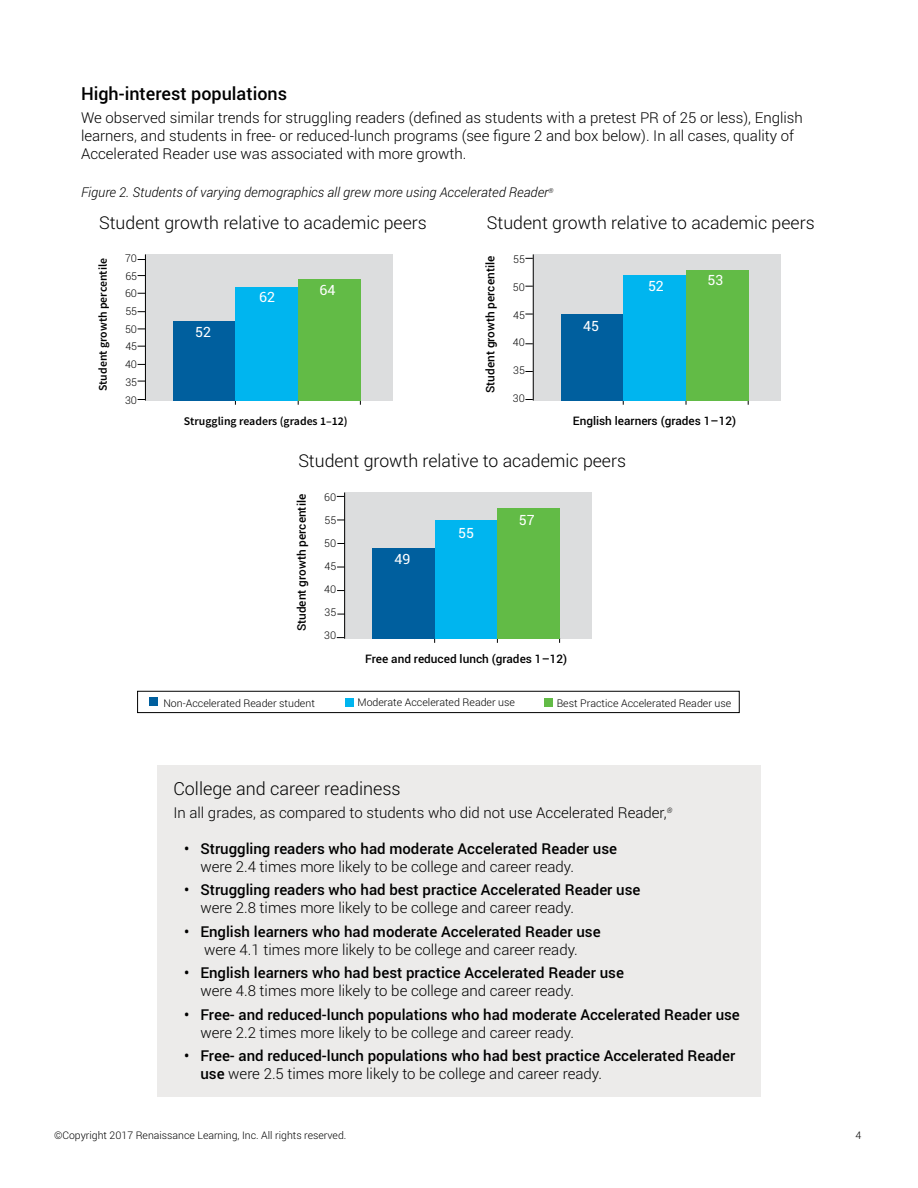
<style>
.page{position:relative;width:918px;height:1188px;background:#fff}
.page>*{position:absolute;margin:0;border:0;box-sizing:border-box;transform-origin:0 0}
.t1{font:300 18px "Roboto";color:#000}
.t2{font:500 18px "Roboto";color:#000}
.t3{font:300 17.7px "Roboto";color:#000}
.t4{font:300 15px/18px "Roboto";color:#000}
.t5{font:500 15px/18px "Roboto";color:#000}
.t6{font:14.1px "Roboto";color:#fff}
.t7{font:italic 300 13.5px "Roboto";color:#000}
.t8{font:500 11.85px "Roboto";color:#000}
.t9{font:600 11.85px "Source Sans Pro";color:#000}
.t10{font:300 10.65px/17.7px "Roboto";color:#000;text-align:justify}
.t11{font:300 10.5px "Roboto";color:#000}
.s1{font-weight:300}
</style>
<div class="page">
<div style="left:145px;top:254px;width:248px;height:147px;background:#dcddde"></div>
<hr style="left:145px;top:254px;width:1px;height:147px;background:#000">
<div style="left:174px;top:321px;width:62px;height:80px;background:#005f9e"></div>
<div style="left:236px;top:287px;width:62px;height:114px;background:#00b5ef"></div>
<div style="left:298px;top:279px;width:63px;height:122px;background:#62bb46"></div>
<div style="left:533px;top:254px;width:248px;height:147px;background:#dcddde"></div>
<hr style="left:533px;top:254px;width:1px;height:147px;background:#000">
<div style="left:561px;top:314px;width:63px;height:87px;background:#005f9e"></div>
<div style="left:624px;top:275px;width:62px;height:126px;background:#00b5ef"></div>
<div style="left:686px;top:270px;width:62px;height:131px;background:#62bb46"></div>
<div style="left:345px;top:493px;width:247px;height:146px;background:#dcddde"></div>
<hr style="left:344px;top:493px;width:1px;height:146px;background:#000">
<div style="left:373px;top:548px;width:62px;height:91px;background:#005f9e"></div>
<div style="left:435px;top:520px;width:62px;height:119px;background:#00b5ef"></div>
<div style="left:497px;top:509px;width:63px;height:130px;background:#62bb46"></div>
<div style="left:149px;top:697px;width:9px;height:9px;background:#005f9e"></div>
<div style="left:544px;top:698px;width:9px;height:9px;background:#62bb46"></div>
<div style="left:345px;top:698px;width:8px;height:9px;background:#00b5ef"></div>
<div style="left:137px;top:691px;width:602px;height:22px;border:1px solid #000"></div>
<div style="left:157px;top:765px;width:604px;height:331px;background:#ecebea"></div>
<p class="t2" style="left:81px;top:81px;width:208px">High-interest populations</p>
<p class="t4" style="left:81px;top:108px;width:723px">We observed similar trends for struggling readers (defined as students with a pretest PR of 25 or less), English learners, and students in free- or reduced-lunch programs (see figure 2 and box below). In all cases, quality of<br>Accelerated Reader use was associated with more growth.</p>
<p class="t7" style="left:81px;top:183px;width:474px">Figure 2. Students of varying demographics all grew more using Accelerated Reader<sup>®</sup></p>
<p class="t3" style="left:99px;top:210px;width:329px">Student growth relative to academic peers</p>
<p class="t3" style="left:487px;top:210px;width:329px">Student growth relative to academic peers</p>
<p class="t9" style="left:95px;top:391px;width:135px;rotate:-90deg">Student growth percentile</p>
<p class="t10" style="left:125px;top:249px;width:14px">70<br>65<br>60<br>55<br>50<br>45<br>40<br>35<br>30</p>
<p class="t6" style="left:195px;top:322px;width:17px">52</p>
<p class="t6" style="left:259px;top:287px;width:17px">62</p>
<p class="t6" style="left:320px;top:280px;width:17px">64</p>
<p class="t8" style="left:482px;top:393px;width:139px;rotate:-90deg">Student growth percentile</p>
<p class="t10" style="left:513px;top:250px;width:13px">55</p>
<p class="t10" style="left:513px;top:278px;width:14px">50</p>
<p class="t10" style="left:513px;top:306px;width:13px">45</p>
<p class="t10" style="left:513px;top:333px;width:14px">40</p>
<p class="t10" style="left:513px;top:361px;width:13px">35</p>
<p class="t10" style="left:513px;top:389px;width:14px">30</p>
<p class="t6" style="left:583px;top:316px;width:17px">45</p>
<p class="t6" style="left:648px;top:276px;width:17px">52</p>
<p class="t6" style="left:707px;top:270px;width:17px">53</p>
<p class="t9" style="left:184px;top:414px;width:165px">Struggling readers (grades 1–12)</p>
<p class="t8" style="left:573px;top:413px;width:165px">English learners (grades 1–12)</p>
<p class="t3" style="left:298px;top:448px;width:329px">Student growth relative to academic peers</p>
<p class="t8" style="left:293px;top:631px;width:139px;rotate:-90deg">Student growth percentile</p>
<p class="t10" style="left:324px;top:486px;width:14px;line-height:23px">60<br>55<br>50<br>45<br>40<br>35<br>30</p>
<p class="t6" style="left:395px;top:549px;width:17px">49</p>
<p class="t6" style="left:458px;top:523px;width:17px">55</p>
<p class="t6" style="left:519px;top:510px;width:17px">57</p>
<p class="t8" style="left:365px;top:651px;width:204px">Free and reduced lunch (grades 1–12)</p>
<p class="t10" style="left:163px;top:694px;width:153px">Non-Accelerated Reader student</p>
<p class="t10" style="left:357px;top:693px;width:159px">Moderate Accelerated Reader use</p>
<p class="t10" style="left:557px;top:694px;width:176px">Best Practice Accelerated Reader use</p>
<p class="t1" style="left:173px;top:776px;width:229px">College and career readiness</p>
<p class="t4" style="left:173px;top:803px;width:500px">In all grades, as compared to students who did not use Accelerated Reader,<sup>®</sup></p>
<p class="t5" style="left:184px;top:839px;width:434px">• Struggling readers who had moderate Accelerated Reader use</p>
<p class="t4" style="left:200px;top:857px;width:375px">were 2.4 times more likely to be college and career ready.</p>
<p class="t5" style="left:184px;top:880px;width:458px">• Struggling readers who had best practice Accelerated Reader use</p>
<p class="t4" style="left:200px;top:898px;width:375px">were 2.8 times more likely to be college and career ready.</p>
<p class="t5" style="left:184px;top:922px;width:418px">• English learners who had moderate Accelerated Reader use</p>
<p class="t4" style="left:204px;top:940px;width:375px">were 4.1 times more likely to be college and career ready.</p>
<p class="t5" style="left:184px;top:963px;width:441px">• English learners who had best practice Accelerated Reader use</p>
<p class="t4" style="left:200px;top:981px;width:375px">were 4.8 times more likely to be college and career ready.</p>
<p class="t5" style="left:184px;top:1005px;width:557px">• Free- and reduced-lunch populations who had moderate Accelerated Reader use</p>
<p class="t4" style="left:200px;top:1023px;width:375px">were 2.2 times more likely to be college and career ready.</p>
<p class="t5" style="left:200px;top:1046px;width:536px;text-indent:-16px">• Free- and reduced-lunch populations who had best practice Accelerated Reader use <span class="s1">were 2.5 times more likely to be college and career ready.</span></p>
<p class="t11" style="left:54px;top:1128px;width:294px">©Copyright 2017 Renaissance Learning, Inc. All rights reserved.</p>
<p class="t11" style="left:856px;top:1128px;width:7px">4</p>
</div>
